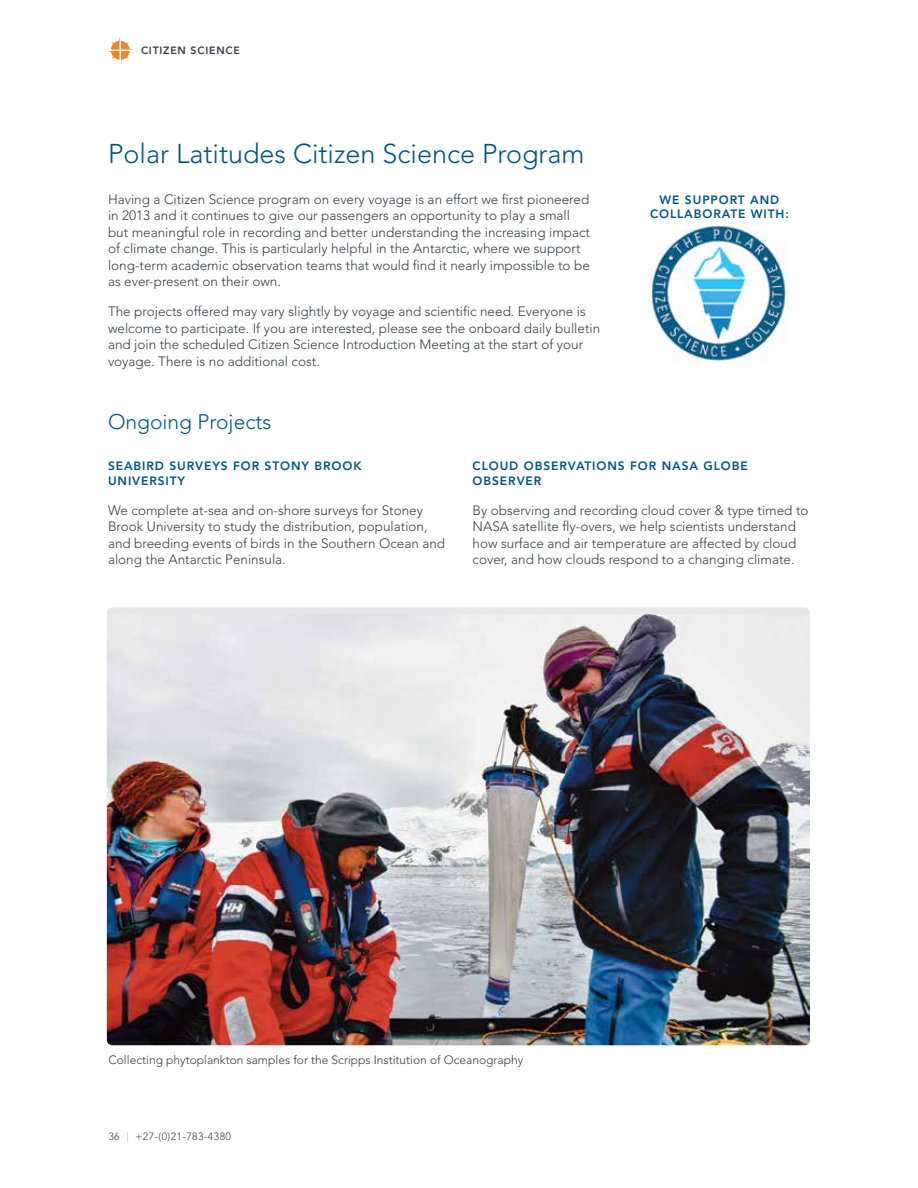
<style>
.page{position:relative;width:918px;height:1188px;background:#fff}
.page>*{position:absolute;margin:0;border:0;box-sizing:border-box;transform-origin:0 0}
.t1{font:300 27px "Avenir LT Std";color:#00557f}
.t2{font:300 21px "Avenir LT Std";color:#00557f}
.t3{font:300 13.5px/16.5px "Avenir LT Std";color:#333e48}
.t4{font:800 12px/14.4px "Avenir LT Std";letter-spacing:.075em;color:#00557f}
.t5{font:300 12px "Avenir LT Std";color:#333e48}
.t6{font:300 10.5px "Avenir LT Std";letter-spacing:.04em;color:#333e48}
.t7{font:800 10.5px "Avenir LT Std";letter-spacing:.075em;color:#333e48}
.s1{color:#afb5bf}
</style>
<div class="page">
<svg style="left:107px;top:37px;width:27px;height:26px"></svg>
<img style="left:107px;top:614px;width:703px;height:431px">
<img style="left:648px;top:223px;width:138px;height:139px">
<p class="t7" style="left:141px;top:45px;width:100px">CITIZEN SCIENCE</p>
<h1 class="t1" style="left:108px;top:138px;width:478px">Polar Latitudes Citizen Science Program</h1>
<p class="t3" style="left:108px;top:191px;width:484px">Having a Citizen Science program on every voyage is an effort we first pioneered in 2013 and it continues to give our passengers an opportunity to play a small but meaningful role in recording and better understanding the increasing impact of climate change. This is particularly helpful in the Antarctic, where we support long-term academic observation teams that would find it nearly impossible to be as ever-present on their own.</p>
<p class="t3" style="left:108px;top:303px;width:494px">The projects offered may vary slightly by voyage and scientific need. Everyone is welcome to participate. If you are interested, please see the onboard daily bulletin and join the scheduled Citizen Science Introduction Meeting at the start of your voyage. There is no additional cost.</p>
<p class="t4" style="left:650px;top:192px;width:140px;text-align:center">WE SUPPORT AND<br>COLLABORATE WITH:</p>
<h2 class="t2" style="left:108px;top:409px;width:165px">Ongoing Projects</h2>
<p class="t4" style="left:108px;top:459px;width:255px">SEABIRD SURVEYS FOR STONY BROOK<br>UNIVERSITY</p>
<p class="t3" style="left:108px;top:502px;width:339px">We complete at-sea and on-shore surveys for Stoney Brook University to study the distribution, population, and breeding events of birds in the Southern Ocean and along the Antarctic Peninsula.</p>
<p class="t4" style="left:473px;top:459px;width:277px">CLOUD OBSERVATIONS FOR NASA GLOBE<br>OBSERVER</p>
<p class="t3" style="left:473px;top:502px;width:337px">By observing and recording cloud cover &amp; type timed to NASA satellite fly-overs, we help scientists understand how surface and air temperature are affected by cloud cover, and how clouds respond to a changing climate.</p>
<p class="t5" style="left:108px;top:1053px;width:417px">Collecting phytoplankton samples for the Scripps Institution of Oceanography</p>
<p class="t6" style="left:108px;top:1130px;width:124px">36 <span class="s1">|</span> +27-(0)21-783-4380</p>
</div>
